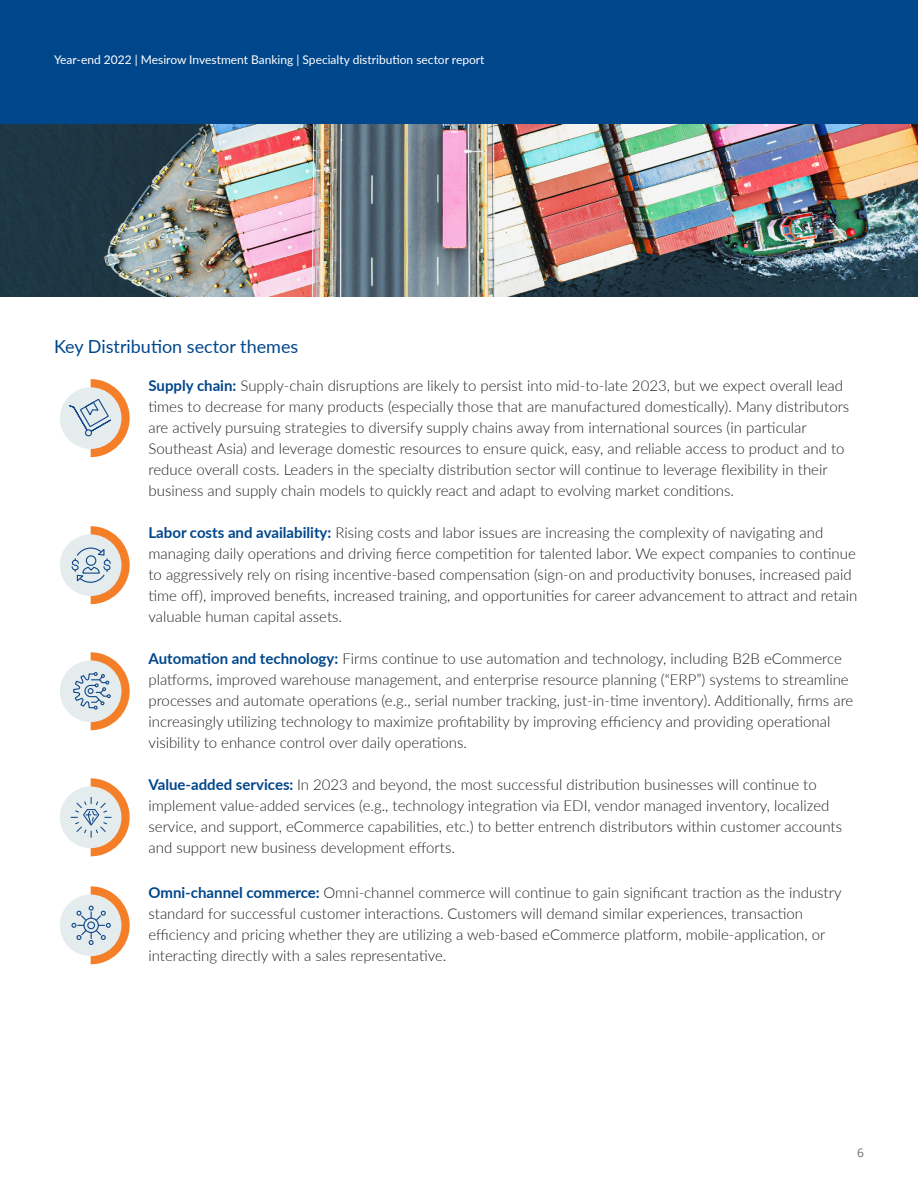
<style>
.page{position:relative;width:918px;height:1188px;background:#fff}
.page>*{position:absolute;margin:0;border:0;box-sizing:border-box;transform-origin:0 0}
._3_Subhead_L1{font:18px "Lato";color:#00468b}
._3_Body{font:300 15px/21px "Lato";color:#231f20}
.t1{font:12px "Lato";color:#fff}
.t2{font:12px "Open Sans";color:#6c6d70}
.s1{font-weight:700;color:#00468b}
</style>
<div class="page">
<div style="left:0;top:0;width:918px;height:124px;background:#00468b"></div>
<img style="left:0;top:124px;width:918px;height:173px">
<div style="left:60px;top:387px;width:61px;height:62px;background:#e4eced;border-radius:50%"></div>
<svg style="left:68px;top:379px;width:62px;height:78px"></svg>
<div style="left:60px;top:534px;width:61px;height:62px;background:#e4eced;border-radius:50%"></div>
<svg style="left:71px;top:526px;width:59px;height:78px"></svg>
<div style="left:60px;top:660px;width:61px;height:62px;background:#e4eced;border-radius:50%"></div>
<svg style="left:73px;top:652px;width:57px;height:78px"></svg>
<div style="left:60px;top:787px;width:61px;height:61px;background:#e4eced;border-radius:50%"></div>
<svg style="left:71px;top:778px;width:59px;height:78px"></svg>
<div style="left:60px;top:895px;width:61px;height:61px;background:#e4eced;border-radius:50%"></div>
<svg style="left:71px;top:886px;width:59px;height:78px"></svg>
<div style="left:87px;top:921px;width:8px;height:8px;border:1px solid #124889;border-radius:50%"></div>
<p class="t1" style="left:54px;top:51px;width:432px">Year-end 2022 | Mesirow Investment Banking | Specialty distribution sector report</p>
<p class="_3_Subhead_L1" style="left:54px;top:334px;width:246px">Key Distribution sector themes</p>
<p class="_3_Body" style="left:148px;top:375px;width:702px"><span class="s1">Supply chain:</span> Supply-chain disruptions are likely to persist into mid-to-late 2023, but we expect overall lead times to decrease for many products (especially those that are manufactured domestically). Many distributors are actively pursuing strategies to diversify supply chains away from international sources (in particular Southeast Asia) and leverage domestic resources to ensure quick, easy, and reliable access to product and to reduce overall costs. Leaders in the specialty distribution sector will continue to leverage flexibility in their business and supply chain models to quickly react and adapt to evolving market conditions.</p>
<p class="_3_Body" style="left:148px;top:522px;width:710px"><span class="s1">Labor costs and availability:</span> Rising costs and labor issues are increasing the complexity of navigating and managing daily operations and driving fierce competition for talented labor. We expect companies to continue to aggressively rely on rising incentive-based compensation (sign-on and productivity bonuses, increased paid time off), improved benefits, increased training, and opportunities for career advancement to attract and retain valuable human capital assets.</p>
<p class="_3_Body" style="left:148px;top:648px;width:706px"><span class="s1">Automation and technology:</span> Firms continue to use automation and technology, including B2B eCommerce platforms, improved warehouse management, and enterprise resource planning (“ERP”) systems to streamline processes and automate operations (e.g., serial number tracking, just-in-time inventory). Additionally, firms are increasingly utilizing technology to maximize profitability by improving efficiency and providing operational visibility to enhance control over daily operations.</p>
<p class="_3_Body" style="left:148px;top:774px;width:695px"><span class="s1">Value-added services:</span> In 2023 and beyond, the most successful distribution businesses will continue to implement value-added services (e.g., technology integration via EDI, vendor managed inventory, localized service, and support, eCommerce capabilities, etc.) to better entrench distributors within customer accounts and support new business development efforts.</p>
<p class="_3_Body" style="left:148px;top:882px;width:695px"><span class="s1">Omni-channel commerce:</span> Omni-channel commerce will continue to gain significant traction as the industry standard for successful customer interactions. Customers will demand similar experiences, transaction efficiency and pricing whether they are utilizing a web-based eCommerce platform, mobile-application, or interacting directly with a sales representative.</p>
<p class="t2" style="left:857px;top:1144px;width:8px">6</p>
</div>
